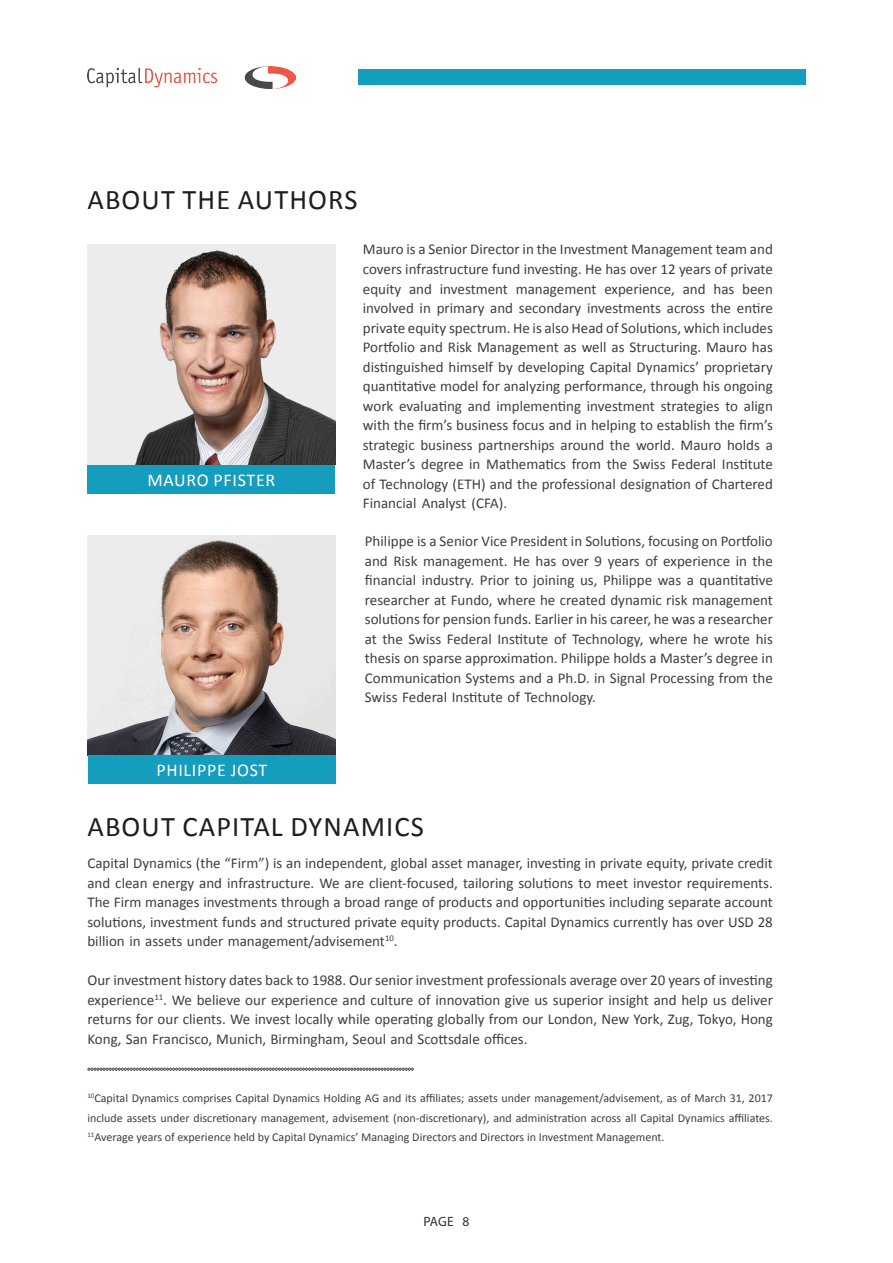
<style>
.page{position:relative;width:893px;height:1263px;background:#fff}
.page>*{position:absolute;margin:0;border:0;box-sizing:border-box;transform-origin:0 0}
.t1{font:28.5px "Calibri";letter-spacing:.04em;color:#201d1e}
.t2{font:18px "Calibri";letter-spacing:.04em;color:#fff}
.Body_Text{font:15px/19.5px "Calibri";color:#3e3e3f;text-align:justify}
.t3{font:13.5px "Myriad Pro";color:#312f30}
.Body_Text-2{font:12px/19.5px "Calibri";color:#3e3e3f}
</style>
<div class="page">
<div style="left:87px;top:465px;width:248px;height:28px;background:#159dbe"></div>
<img style="left:88px;top:244px;width:248px;height:221px">
<img style="left:88px;top:535px;width:248px;height:220px">
<div style="left:88px;top:755px;width:248px;height:29px;background:#159dbe"></div>
<svg style="left:87px;top:1067px;width:327px;height:4px"></svg>
<img style="left:87px;top:66px;width:208px;height:22px">
<div style="left:358px;top:70px;width:447px;height:15px;background:#159dbe"></div>
<p class="t1" style="left:87px;top:180px;width:272px">ABOUT THE AUTHORS</p>
<p class="t2" style="left:147px;top:467px;width:129px">MAURO PFISTER</p>
<p class="t2" style="left:156px;top:758px;width:112px">PHILIPPE JOST</p>
<p class="Body_Text" style="left:363px;top:239px;width:412px">Mauro is a Senior Director in the Investment Management team and covers infrastructure fund investing. He has over 12 years of private equity and investment management experience, and has been involved in primary and secondary investments across the entire private equity spectrum. He is also Head of Solutions, which includes Portfolio and Risk Management as well as Structuring. Mauro has distinguished himself by developing Capital Dynamics’ proprietary quantitative model for analyzing performance, through his ongoing work evaluating and implementing investment strategies to align with the firm’s business focus and in helping to establish the firm’s strategic business partnerships around the world. Mauro holds a Master’s degree in Mathematics from the Swiss Federal Institute of Technology (ETH) and the professional designation of Chartered Financial Analyst (CFA).</p>
<p class="Body_Text" style="left:365px;top:531px;width:410px">Philippe is a Senior Vice President in Solutions, focusing on Portfolio and Risk management. He has over 9 years of experience in the financial industry. Prior to joining us, Philippe was a quantitative researcher at Fundo, where he created dynamic risk management solutions for pension funds. Earlier in his career, he was a researcher at the Swiss Federal Institute of Technology, where he wrote his thesis on sparse approximation. Philippe holds a Master’s degree in Communication Systems and a Ph.D. in Signal Processing from the Swiss Federal Institute of Technology.</p>
<p class="t1" style="left:87px;top:806px;width:338px">ABOUT CAPITAL DYNAMICS</p>
<p class="Body_Text" style="left:87px;top:853px;width:687px">Capital Dynamics (the “Firm”) is an independent, global asset manager, investing in private equity, private credit and clean energy and infrastructure. We are client-focused, tailoring solutions to meet investor requirements.<br>The Firm manages investments through a broad range of products and opportunities including separate account solutions, investment funds and structured private equity products. Capital Dynamics currently has over USD 28 billion in assets under management/advisement<sup>10</sup>.</p>
<p class="Body_Text" style="left:87px;top:970px;width:687px">Our investment history dates back to 1988. Our senior investment professionals average over 20 years of investing experience<sup>11</sup>. We believe our experience and culture of innovation give us superior insight and help us deliver returns for our clients. We invest locally while operating globally from our London, New York, Zug, Tokyo, Hong Kong, San Francisco, Munich, Birmingham, Seoul and Scottsdale offices.</p>
<p class="Body_Text-2" style="left:87px;top:1088px;width:687px"><sup>10</sup>Capital Dynamics comprises Capital Dynamics Holding AG and its affiliates; assets under management/advisement, as of March 31, 2017 include assets under discretionary management, advisement (non-discretionary), and administration across all Capital Dynamics affiliates.</p>
<p class="Body_Text-2" style="left:87px;top:1127px;width:579px"><sup>11</sup>Average years of experience held by Capital Dynamics’ Managing Directors and Directors in Investment Management.</p>
<p class="t3" style="left:424px;top:1213px;width:47px">PAGE 8</p>
</div>
